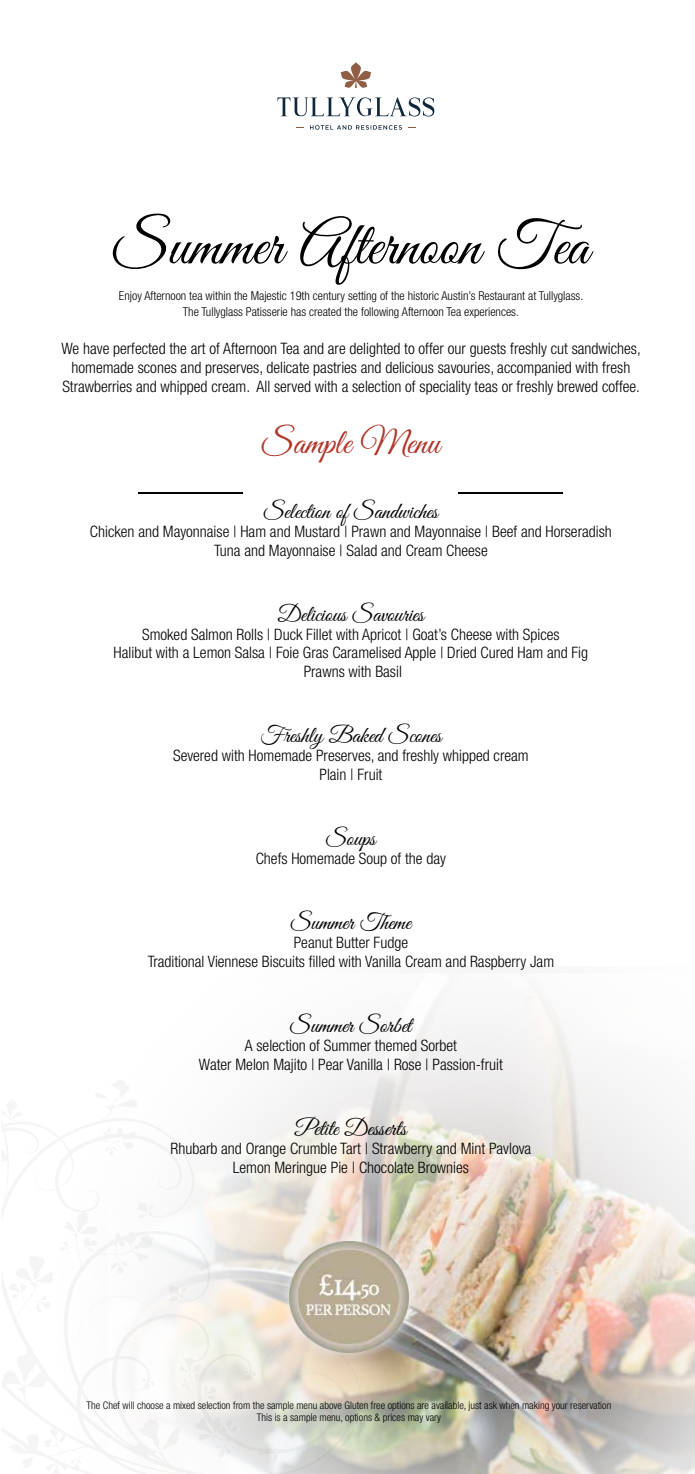
<style>
.page{position:relative;width:695px;height:1474px;background:#fff}
.page>*{position:absolute;margin:0;border:0;box-sizing:border-box;transform-origin:0 0}
.t1{font:61.25px "Great Vibes";color:#000}
.t2{font:35px "Great Vibes";color:#b03428}
.t3{font:22.75px "Great Vibes";color:#000}
.t4{font:300 condensed 15.75px/18.9px "Helvetica Neue LT Std";color:#000;text-align:center}
.t5{font:300 condensed 12.25px/15.8px "Helvetica Neue LT Std";color:#000;text-align:center}
.t6{font:300 condensed 10.5px/12.6px "Helvetica Neue LT Std";color:#000;text-align:center}
</style>
<div class="page">
<img style="left:316px;top:996px;width:378px;height:477px">
<svg style="left:63px;top:1078px;width:300px;height:395px;fill:#f7f6f5"></svg>
<svg style="left:277px;top:97px;width:157px;height:19px"></svg>
<svg style="left:310px;top:125px;width:92px;height:5px"></svg>
<svg style="left:340px;top:62px;width:31px;height:26px"></svg>
<hr style="left:138px;top:492px;width:104px;height:1px;background:#000">
<hr style="left:458px;top:492px;width:104px;height:2px;background:#000">
<div style="left:278px;top:1229px;width:142px;height:134px;background:#fff;opacity:.75"></div>
<img style="left:289px;top:1241px;width:119px;height:111px">
<h1 class="t1" style="left:113px;top:211px;width:477px">Summer Afternoon Tea</h1>
<p class="t5" style="left:119px;top:288px;width:465px">Enjoy Afternoon tea within the Majestic 19th century setting of the historic Austin’s Restaurant at Tullyglass.<br>The Tullyglass Patisserie has created the following Afternoon Tea experiences.</p>
<p class="t4" style="left:61px;top:339px;width:580px">We have perfected the art of Afternoon Tea and are delighted to offer our guests freshly cut sandwiches, homemade scones and preserves, delicate pastries and delicious savouries, accompanied with fresh<br>Strawberries and whipped cream. All served with a selection of speciality teas or freshly brewed coffee.</p>
<h2 class="t2" style="left:262px;top:423px;width:179px">Sample Menu</h2>
<h3 class="t3" style="left:264px;top:498px;width:176px">Selection of Sandwiches</h3>
<p class="t4" style="left:90px;top:521px;width:523px">Chicken and Mayonnaise | Ham and Mustard | Prawn and Mayonnaise | Beef and Horseradish<br>Tuna and Mayonnaise | Salad and Cream Cheese</p>
<h3 class="t3" style="left:278px;top:601px;width:148px">Delicious Savouries</h3>
<p class="t4" style="left:114px;top:624px;width:476px">Smoked Salmon Rolls | Duck Fillet with Apricot | Goat’s Cheese with Spices<br>Halibut with a Lemon Salsa | Foie Gras Caramelised Apple | Dried Cured Ham and Fig<br>Prawns with Basil</p>
<h3 class="t3" style="left:260px;top:723px;width:183px">Freshly Baked Scones</h3>
<p class="t4" style="left:173px;top:746px;width:357px">Severed with Homemade Preserves, and freshly whipped cream<br>Plain | Fruit</p>
<h3 class="t3" style="left:326px;top:826px;width:51px">Soups</h3>
<p class="t4" style="left:256px;top:849px;width:192px">Chefs Homemade Soup of the day</p>
<h3 class="t3" style="left:291px;top:910px;width:122px">Summer Theme</h3>
<p class="t4" style="left:148px;top:933px;width:408px">Peanut Butter Fudge<br>Traditional Viennese Biscuits filled with Vanilla Cream and Raspberry Jam</p>
<h3 class="t3" style="left:290px;top:1013px;width:123px">Summer Sorbet</h3>
<p class="t4" style="left:199px;top:1036px;width:305px">A selection of Summer themed Sorbet<br>Water Melon Majito | Pear Vanilla | Rose | Passion-fruit</p>
<h3 class="t3" style="left:295px;top:1116px;width:113px">Petite Desserts</h3>
<p class="t4" style="left:170px;top:1139px;width:362px">Rhubarb and Orange Crumble Tart | Strawberry and Mint Pavlova<br>Lemon Meringue Pie | Chocolate Brownies</p>
<p class="t6" style="left:87px;top:1398px;width:526px">The Chef will choose a mixed selection from the sample menu above Gluten free options are available, just ask when making your reservation<br>This is a sample menu, options &amp; prices may vary</p>
</div>
